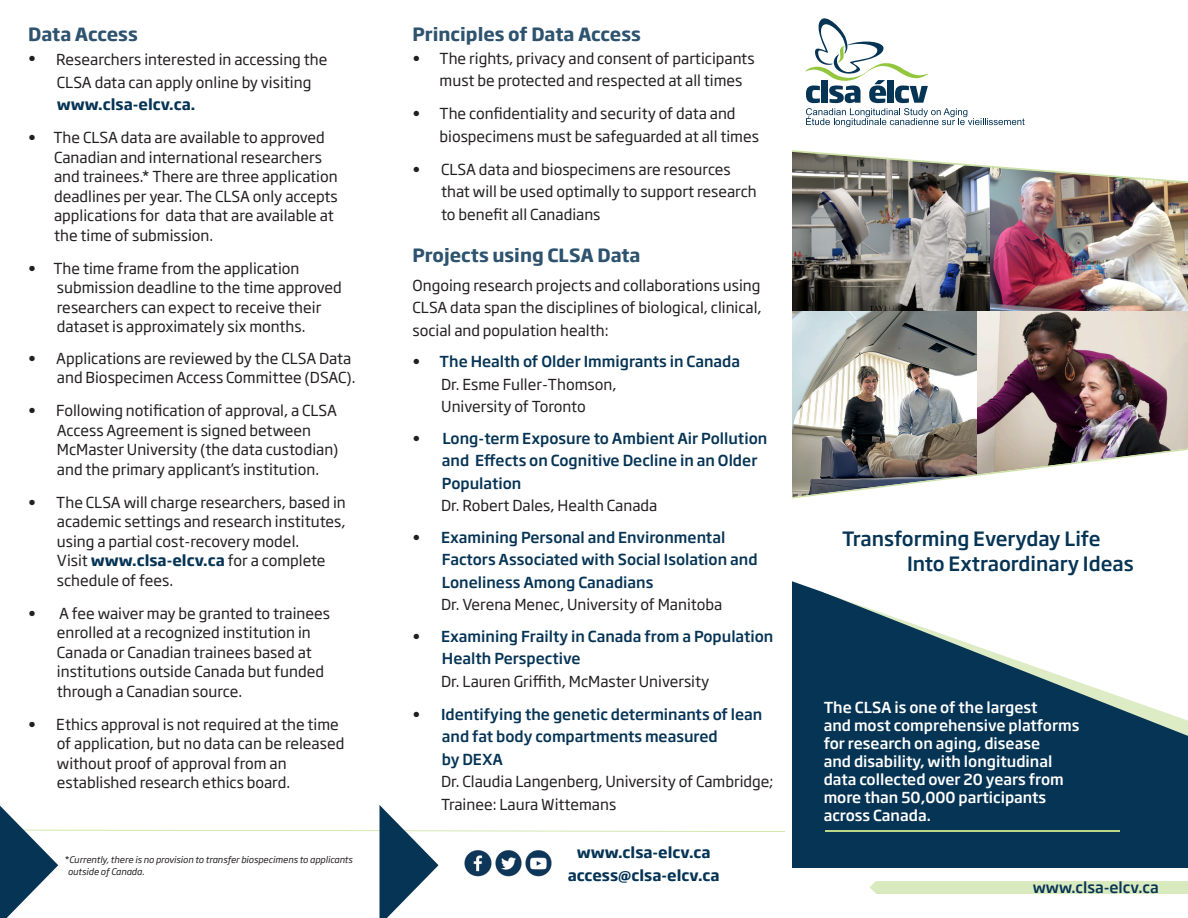
<style>
.page{position:relative;width:1188px;height:918px;background:#fff}
.page>*{position:absolute;margin:0;border:0;box-sizing:border-box;transform-origin:0 0}
.t1{font:500 19.5px "Soho Gothic Pro";color:#063455}
.t2{font:700 18px "Soho Gothic Pro";color:#2e536e}
.t3{font:15px/22.5px "Soho Gothic Pro";color:#231f20}
.t4{font:500 15px "Soho Gothic Pro";color:#063455}
.t5{font:500 15px/18px "Soho Gothic Pro";color:#fff}
.t6{font:700 15px/22.5px "Soho Gothic Pro";color:#063455;text-align:center}
.t7{font:italic 9px "Soho Gothic Pro";color:#231f20}
.s1{font-weight:700;color:#063455}
.s2{font-weight:400;color:#231f20}
</style>
<div class="page">
<div style="left:876px;top:881px;width:312px;height:13px;background:#daeabf"></div>
<div style="left:792px;top:570px;width:396px;height:297px;background:#063455"></div>
<svg style="left:792px;top:579px;width:396px;height:142px;fill:#fff"></svg>
<hr style="left:825px;top:830px;width:295px;height:2px;background:#bbd986">
<img style="left:990px;top:183px;width:198px;height:128px">
<img style="left:792px;top:183px;width:198px;height:129px">
<img style="left:792px;top:312px;width:185px;height:137px">
<img style="left:977px;top:311px;width:211px;height:138px">
<svg style="left:791px;top:497px;width:397px;height:82px"></svg>
<svg style="left:792px;top:18px;width:396px;height:165px"></svg>
<img style="left:792px;top:449px;width:396px;height:50px">
<svg style="left:870px;top:881px;width:6px;height:13px"></svg>
<svg style="left:0;top:805px;width:785px;height:113px"></svg>
<p class="t2" style="left:28px;top:20px;width:111px">Data Access</p>
<p class="t3" style="left:28px;top:48px;width:301px">• Researchers interested in accessing the</p>
<p class="t3" style="left:57px;top:70px;width:256px">CLSA data can apply online by visiting</p>
<p class="t6" style="left:57px;top:92px;width:140px">www.clsa-elcv.ca.</p>
<p class="t3" style="left:28px;top:126px;width:298px">• The CLSA data are available to approved</p>
<p class="t3" style="left:54px;top:145px;width:269px">Canadian and international researchers</p>
<p class="t3" style="left:54px;top:165px;width:285px">and trainees.* There are three application</p>
<p class="t3" style="left:54px;top:184px;width:285px">deadlines per year. The CLSA only accepts</p>
<p class="t3" style="left:54px;top:204px;width:281px">applications for data that are available at</p>
<p class="t3" style="left:54px;top:223px;width:161px">the time of submission.</p>
<p class="t3" style="left:28px;top:256px;width:273px">• The time frame from the application</p>
<p class="t3" style="left:57px;top:276px;width:286px">submission deadline to the time approved</p>
<p class="t3" style="left:57px;top:295px;width:266px">researchers can expect to receive their</p>
<p class="t3" style="left:57px;top:315px;width:250px">dataset is approximately six months.</p>
<p class="t3" style="left:28px;top:346px;width:325px">• Applications are reviewed by the CLSA Data</p>
<p class="t3" style="left:57px;top:366px;width:300px">and Biospecimen Access Committee (DSAC).</p>
<p class="t3" style="left:28px;top:399px;width:310px">• Following notification of approval, a CLSA</p>
<p class="t3" style="left:57px;top:418px;width:256px">Access Agreement is signed between</p>
<p class="t3" style="left:57px;top:438px;width:283px">McMaster University (the data custodian)</p>
<p class="t3" style="left:57px;top:457px;width:264px">and the primary applicant’s institution.</p>
<p class="t3" style="left:28px;top:490px;width:319px">• The CLSA will charge researchers, based in</p>
<p class="t3" style="left:57px;top:510px;width:290px">academic settings and research institutes,</p>
<p class="t3" style="left:57px;top:529px;width:244px">using a partial cost-recovery model.</p>
<p class="t3" style="left:57px;top:549px;width:270px">Visit <span class="s1">www.clsa-elcv.ca</span> for a complete</p>
<p class="t3" style="left:57px;top:568px;width:118px">schedule of fees.</p>
<p class="t3" style="left:28px;top:601px;width:303px">• A fee waiver may be granted to trainees</p>
<p class="t3" style="left:57px;top:621px;width:255px">enrolled at a recognized institution in</p>
<p class="t3" style="left:57px;top:640px;width:256px">Canada or Canadian trainees based at</p>
<p class="t3" style="left:57px;top:660px;width:269px">institutions outside Canada but funded</p>
<p class="t3" style="left:57px;top:679px;width:187px">through a Canadian source.</p>
<p class="t3" style="left:28px;top:712px;width:312px">• Ethics approval is not required at the time</p>
<p class="t3" style="left:57px;top:732px;width:289px">of application, but no data can be released</p>
<p class="t3" style="left:57px;top:751px;width:231px">without proof of approval from an</p>
<p class="t3" style="left:57px;top:771px;width:235px">established research ethics board.</p>
<p class="t7" style="left:64px;top:853px;width:290px">*Currently, there is no provision to transfer biospecimens to applicants</p>
<p class="t7" style="left:68px;top:865px;width:78px">outside of Canada.</p>
<p class="t2" style="left:413px;top:20px;width:230px">Principles of Data Access</p>
<p class="t3" style="left:440px;top:46px;width:317px;text-indent:-27px">• The rights, privacy and consent of participants must be protected and respected at all times</p>
<p class="t3" style="left:440px;top:102px;width:321px;text-indent:-27px">• The confidentiality and security of data and biospecimens must be safeguarded at all times</p>
<p class="t3" style="left:441px;top:157px;width:317px;text-indent:-28px">• CLSA data and biospecimens are resources that will be used optimally to support research to benefit all Canadians</p>
<p class="t2" style="left:413px;top:241px;width:229px">Projects using CLSA Data</p>
<p class="t3" style="left:413px;top:273px;width:351px;text-align:justify">Ongoing research projects and collaborations using CLSA data span the disciplines of biological, clinical, social and population health:</p>
<p class="t4" style="left:413px;top:350px;width:329px"><span class="s2">•</span> The Health of Older Immigrants in Canada</p>
<p class="t3" style="left:441px;top:372px;width:177px">Dr. Esme Fuller-Thomson,</p>
<p class="t3" style="left:441px;top:395px;width:146px">University of Toronto</p>
<p class="t4" style="left:413px;top:426px;width:356px"><span class="s2">•</span> Long-term Exposure to Ambient Air Pollution</p>
<p class="t4" style="left:442px;top:449px;width:317px">and Effects on Cognitive Decline in an Older</p>
<p class="t4" style="left:442px;top:471px;width:81px">Population</p>
<p class="t3" style="left:441px;top:494px;width:218px">Dr. Robert Dales, Health Canada</p>
<p class="t4" style="left:413px;top:525px;width:314px"><span class="s2">•</span> Examining Personal and Environmental</p>
<p class="t4" style="left:442px;top:548px;width:317px">Factors Associated with Social Isolation and</p>
<p class="t4" style="left:442px;top:570px;width:213px">Loneliness Among Canadians</p>
<p class="t3" style="left:441px;top:593px;width:283px">Dr. Verena Menec, University of Manitoba</p>
<p class="t4" style="left:413px;top:624px;width:362px"><span class="s2">•</span> Examining Frailty in Canada from a Population</p>
<p class="t4" style="left:442px;top:647px;width:140px">Health Perspective</p>
<p class="t3" style="left:441px;top:669px;width:270px">Dr. Lauren Griffith, McMaster University</p>
<p class="t4" style="left:413px;top:702px;width:351px"><span class="s2">•</span> Identifying the genetic determinants of lean</p>
<p class="t4" style="left:442px;top:725px;width:277px">and fat body compartments measured</p>
<p class="t4" style="left:442px;top:747px;width:63px">by DEXA</p>
<p class="t3" style="left:441px;top:770px;width:334px">Dr. Claudia Langenberg, University of Cambridge;</p>
<p class="t3" style="left:441px;top:792px;width:177px">Trainee: Laura Wittemans</p>
<p class="t6" style="left:568px;top:841px;width:153px">www.clsa-elcv.ca access@clsa-elcv.ca</p>
<p class="t1" style="left:842px;top:523px;width:260px">Transforming Everyday Life</p>
<p class="t1" style="left:907px;top:549px;width:228px">Into Extraordinary Ideas</p>
<p class="t5" style="left:824px;top:697px;width:215px">The CLSA is one of the largest</p>
<p class="t5" style="left:824px;top:715px;width:257px">and most comprehensive platforms for research on aging, disease</p>
<p class="t5" style="left:824px;top:751px;width:230px">and disability, with longitudinal</p>
<p class="t5" style="left:824px;top:769px;width:242px">data collected over 20 years from</p>
<p class="t5" style="left:824px;top:787px;width:224px">more than 50,000 participants</p>
<p class="t5" style="left:824px;top:805px;width:109px">across Canada.</p>
<p class="t4" style="left:1033px;top:875px;width:127px">www.clsa-elcv.ca</p>
</div>
